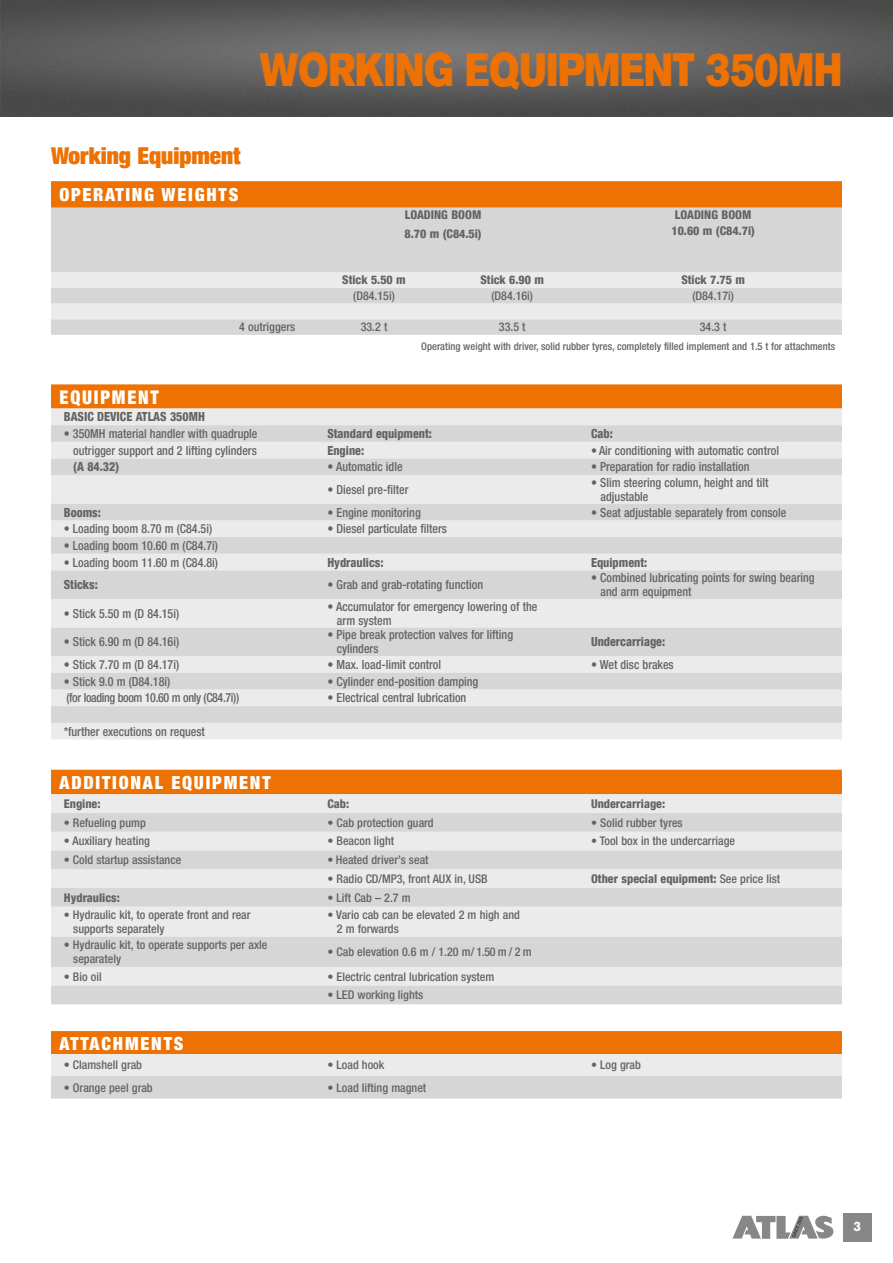
<style>
.page{position:relative;width:893px;height:1263px;background:#fff}
.page>*{position:absolute;margin:0;border:0;box-sizing:border-box;transform-origin:0 0}
.t1{font:46.5px "Akzidenz Grotesk BQ Super";color:#ee7203;scale:.8 1}
.t2{font:900 condensed 23.25px "Helvetica Neue LT Com";color:#ee7203}
.t3{font:900 condensed 18.75px "Helvetica Neue LT Com";letter-spacing:.1em;color:#fff;scale:.96 1}
.t4{font:900 condensed 18px "Helvetica Neue LT Com";letter-spacing:.1em;color:#fff}
.t5{font:700 13.5px "Akzidenz Grotesk Pro";color:#fff}
.t6{font:500 condensed 12.6px/14.1px "Helvetica Neue LT Com";color:#646363;scale:.96 1}
.t7{font:800 condensed 12.6px "Helvetica Neue LT Com";color:#646363;scale:.96 1}
.t8{font:500 condensed 12.6px "Helvetica Neue LT Com";letter-spacing:-.03em;color:#646363;scale:.96 1}
.t9{font:500 condensed 12px/13.5px "Helvetica Neue LT Com";color:#646363}
.t10{font:800 condensed 12px/18.9px "Helvetica Neue LT Com";color:#646363}
.t11{font:500 condensed 10.5px "Helvetica Neue LT Com";color:#646363}
.s1{font-weight:500}
</style>
<div class="page">
<div style="left:843px;top:1213px;width:29px;height:29px;background:#878787"></div>
<svg style="left:732px;top:1216px;width:101px;height:23px"></svg>
<img style="left:0;top:0;width:893px;height:117px">
<svg style="left:51px;top:181px;width:791px;height:27px;background:#ed7408"></svg>
<div style="left:51px;top:208px;width:791px;height:127px;background:#d6d6d6"></div>
<svg style="left:51px;top:272px;width:791px;height:47px;background:#e4e4e4"></svg>
<div style="left:51px;top:384px;width:791px;height:24px;background:#ee7203"></div>
<div style="left:51px;top:408px;width:791px;height:331px;background:#ebebeb"></div>
<svg style="left:51px;top:425px;width:791px;height:298px;background:#e0e0e0"></svg>
<div style="left:51px;top:770px;width:791px;height:24px;background:#ee7203"></div>
<div style="left:51px;top:794px;width:791px;height:19px;background:#ebebeb"></div>
<svg style="left:51px;top:813px;width:791px;height:191px;background:#dfdfdf"></svg>
<svg style="left:51px;top:1031px;width:791px;height:67px;background:#e5ba94"></svg>
<h1 class="t1" style="left:260px;top:43px;width:729px">WORKING EQUIPMENT 350MH</h1>
<h2 class="t2" style="left:51px;top:141px;width:191px">Working Equipment</h2>
<h3 class="t4" style="left:60px;top:184px;width:180px">OPERATING WEIGHTS</h3>
<p class="t10" style="left:405px;top:205px;width:79px">LOADING BOOM<br>8.70 m (C84.5i)</p>
<p class="t10" style="left:671px;top:207px;width:85px;line-height:15.6px">LOADING BOOM<br>10.60 m (C84.7i)</p>
<p class="t10" style="left:342px;top:270px;width:65px">Stick 5.50 m</p>
<p class="t10" style="left:480px;top:270px;width:65px">Stick 6.90 m</p>
<p class="t10" style="left:681px;top:270px;width:65px">Stick 7.75 m</p>
<p class="t9" style="left:353px;top:288px;width:43px">(D84.15i)</p>
<p class="t9" style="left:491px;top:288px;width:43px">(D84.16i)</p>
<p class="t9" style="left:692px;top:288px;width:43px">(D84.17i)</p>
<p class="t9" style="left:239px;top:320px;width:58px">4 outriggers</p>
<p class="t9" style="left:361px;top:320px;width:28px">33.2 t</p>
<p class="t9" style="left:499px;top:320px;width:28px">33.5 t</p>
<p class="t9" style="left:700px;top:320px;width:28px">34.3 t</p>
<p class="t11" style="left:421px;top:340px;width:415px">Operating weight with driver, solid rubber tyres, completely filled implement and 1.5 t for attachments</p>
<h3 class="t3" style="left:60px;top:386px;width:105px">EQUIPMENT</h3>
<p class="t7" style="left:64px;top:409px;width:149px">BASIC DEVICE ATLAS 350MH</p>
<p class="t6" style="left:64px;top:426px;width:203px">• 350MH material handler with quadruple</p>
<p class="t7" style="left:327px;top:426px;width:111px">Standard equipment:</p>
<p class="t7" style="left:591px;top:426px;width:24px">Cab:</p>
<p class="t6" style="left:73px;top:443px;width:193px">outrigger support and 2 lifting cylinders</p>
<p class="t7" style="left:327px;top:442px;width:40px">Engine:</p>
<p class="t6" style="left:591px;top:443px;width:197px">• Air conditioning with automatic control</p>
<p class="t7" style="left:73px;top:459px;width:49px">(A 84.32)</p>
<p class="t6" style="left:327px;top:460px;width:80px">• Automatic idle</p>
<p class="t6" style="left:591px;top:460px;width:167px">• Preparation for radio installation</p>
<p class="t6" style="left:327px;top:482px;width:86px">• Diesel pre-filter</p>
<p class="t6" style="left:601px;top:475px;width:176px;text-indent:-10px">• Slim steering column, height and tilt adjustable</p>
<p class="t7" style="left:64px;top:504px;width:40px">Booms:</p>
<p class="t6" style="left:327px;top:505px;width:99px">• Engine monitoring</p>
<p class="t6" style="left:591px;top:505px;width:205px">• Seat adjustable separately from console</p>
<p class="t6" style="left:64px;top:522px;width:156px">• Loading boom 8.70 m (C84.5i)</p>
<p class="t6" style="left:327px;top:522px;width:126px">• Diesel particulate filters</p>
<p class="t6" style="left:64px;top:538px;width:162px">• Loading boom 10.60 m (C84.7i)</p>
<p class="t6" style="left:64px;top:555px;width:162px">• Loading boom 11.60 m (C84.8i)</p>
<p class="t7" style="left:327px;top:554px;width:60px">Hydraulics:</p>
<p class="t7" style="left:591px;top:554px;width:60px">Equipment:</p>
<p class="t7" style="left:64px;top:577px;width:37px">Sticks:</p>
<p class="t6" style="left:327px;top:577px;width:164px">• Grab and grab-rotating function</p>
<p class="t6" style="left:601px;top:570px;width:225px;text-indent:-10px">• Combined lubricating points for swing bearing and arm equipment</p>
<p class="t6" style="left:64px;top:606px;width:122px">• Stick 5.50 m (D 84.15i)</p>
<p class="t6" style="left:337px;top:599px;width:210px;text-indent:-10px">• Accumulator for emergency lowering of the arm system</p>
<p class="t6" style="left:64px;top:635px;width:122px">• Stick 6.90 m (D 84.16i)</p>
<p class="t6" style="left:337px;top:628px;width:185px;text-indent:-9px">• Pipe break protection valves for lifting cylinders</p>
<p class="t7" style="left:591px;top:634px;width:79px">Undercarriage:</p>
<p class="t6" style="left:64px;top:657px;width:122px">• Stick 7.70 m (D 84.17i)</p>
<p class="t6" style="left:327px;top:657px;width:120px">• Max. load-limit control</p>
<p class="t6" style="left:591px;top:657px;width:88px">• Wet disc brakes</p>
<p class="t6" style="left:64px;top:674px;width:112px">• Stick 9.0 m (D84.18i)</p>
<p class="t6" style="left:327px;top:674px;width:159px">• Cylinder end-position damping</p>
<p class="t8" style="left:67px;top:690px;width:181px">(for loading boom 10.60 m only (C84.7i))</p>
<p class="t6" style="left:327px;top:691px;width:146px">• Electrical central lubrication</p>
<p class="t6" style="left:64px;top:724px;width:148px">*further executions on request</p>
<h3 class="t4" style="left:60px;top:772px;width:213px">ADDITIONAL EQUIPMENT</h3>
<p class="t10" style="left:64px;top:794px;width:38px">Engine:</p>
<p class="t10" style="left:327px;top:794px;width:23px">Cab:</p>
<p class="t10" style="left:591px;top:794px;width:76px">Undercarriage:</p>
<p class="t9" style="left:64px;top:815px;width:84px">• Refueling pump</p>
<p class="t9" style="left:327px;top:815px;width:108px">• Cab protection guard</p>
<p class="t9" style="left:591px;top:815px;width:93px">• Solid rubber tyres</p>
<p class="t9" style="left:64px;top:834px;width:88px">• Auxiliary heating</p>
<p class="t9" style="left:327px;top:834px;width:68px">• Beacon light</p>
<p class="t9" style="left:591px;top:834px;width:145px">• Tool box in the undercarriage</p>
<p class="t9" style="left:64px;top:853px;width:119px">• Cold startup assistance</p>
<p class="t9" style="left:327px;top:853px;width:103px">• Heated driver’s seat</p>
<p class="t9" style="left:327px;top:872px;width:162px">• Radio CD/MP3, front AUX in, USB</p>
<p class="t10" style="left:591px;top:869px;width:191px">Other special equipment: <span class="s1">See price list</span></p>
<p class="t10" style="left:64px;top:887px;width:58px">Hydraulics:</p>
<p class="t9" style="left:327px;top:890px;width:85px">• Lift Cab – 2.7 m</p>
<p class="t9" style="left:73px;top:908px;width:179px;text-indent:-10px">• Hydraulic kit, to operate front and rear supports separately</p>
<p class="t9" style="left:337px;top:908px;width:184px;text-indent:-10px">• Vario cab can be elevated 2 m high and<br>2 m forwards</p>
<p class="t9" style="left:73px;top:938px;width:196px;text-indent:-10px">• Hydraulic kit, to operate supports per axle separately</p>
<p class="t9" style="left:327px;top:945px;width:206px">• Cab elevation 0.6 m / 1.20 m/ 1.50 m / 2 m</p>
<p class="t9" style="left:64px;top:969px;width:39px">• Bio oil</p>
<p class="t9" style="left:327px;top:969px;width:168px">• Electric central lubrication system</p>
<p class="t9" style="left:327px;top:988px;width:97px">• LED working lights</p>
<h3 class="t4" style="left:60px;top:1032px;width:125px">ATTACHMENTS</h3>
<p class="t9" style="left:64px;top:1058px;width:80px">• Clamshell grab</p>
<p class="t9" style="left:327px;top:1058px;width:58px">• Load hook</p>
<p class="t9" style="left:591px;top:1058px;width:51px">• Log grab</p>
<p class="t9" style="left:64px;top:1080px;width:90px">• Orange peel grab</p>
<p class="t9" style="left:327px;top:1080px;width:100px">• Load lifting magnet</p>
<p class="t5" style="left:854px;top:1218px;width:9px">3</p>
</div>
